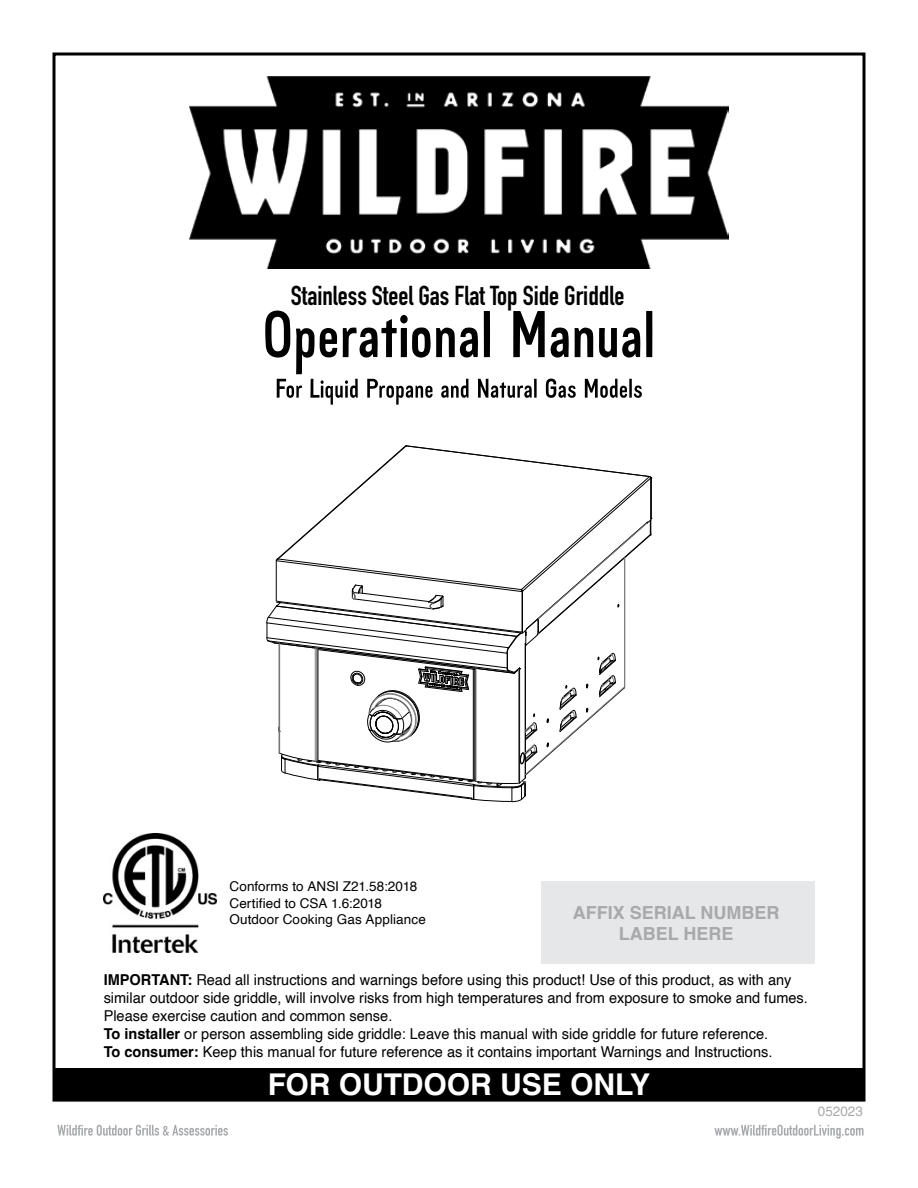
<style>
.page{position:relative;width:918px;height:1188px;background:#fff}
.page>*{position:absolute;margin:0;border:0;box-sizing:border-box;transform-origin:0 0}
.t1{font:700 30px "Helvetica";color:#fff}
.t2{font:700 27px "DIN Condensed";color:#000}
.t3{font:700 18px/21.6px "Helvetica";color:#a7a9ac;text-align:center}
.t4{font:15px/18px "Helvetica";color:#000}
.t5{font:13.5px/16.2px "Helvetica";letter-spacing:.01em;color:#000}
.t6{font:13.5px "Helvetica";color:#a7a9ac}
.s1{font-weight:700}
</style>
<div class="page">
<div style="left:54px;top:1068px;width:810px;height:33px;background:#000"></div>
<svg style="left:266px;top:445px;width:386px;height:357px"></svg>
<svg style="left:57px;top:1125px;width:807px;height:14px"></svg>
<img style="left:189px;top:77px;width:540px;height:192px">
<img style="left:104px;top:834px;width:112px;height:118px">
<div style="left:541px;top:881px;width:273px;height:82px;background:#e6e7e8"></div>
<svg style="left:265px;top:311px;width:387px;height:94px"></svg>
<h2 class="t2" style="left:291px;top:277px;width:335px">Stainless Steel Gas Flat Top Side Griddle</h2>
<p class="t5" style="left:230px;top:879px;width:198px">Conforms to ANSI Z21.58:2018<br>Certified to CSA 1.6:2018<br>Outdoor Cooking Gas Appliance</p>
<p class="t3" style="left:573px;top:903px;width:208px">AFFIX SERIAL NUMBER<br>LABEL HERE</p>
<p class="t4" style="left:104px;top:971px;width:706px"><span class="s1">IMPORTANT:</span> Read all instructions and warnings before using this product! Use of this product, as with any similar outdoor side griddle, will involve risks from high temperatures and from exposure to smoke and fumes.<br>Please exercise caution and common sense.<br><span class="s1">To installer</span> or person assembling side griddle: Leave this manual with side griddle for future reference.<br><span class="s1">To consumer:</span> Keep this manual for future reference as it contains important Warnings and Instructions.</p>
<h1 class="t1" style="left:268px;top:1066px;width:384px">FOR OUTDOOR USE ONLY</h1>
<p class="t6" style="left:818px;top:1101px;width:47px">052023</p>
</div>
